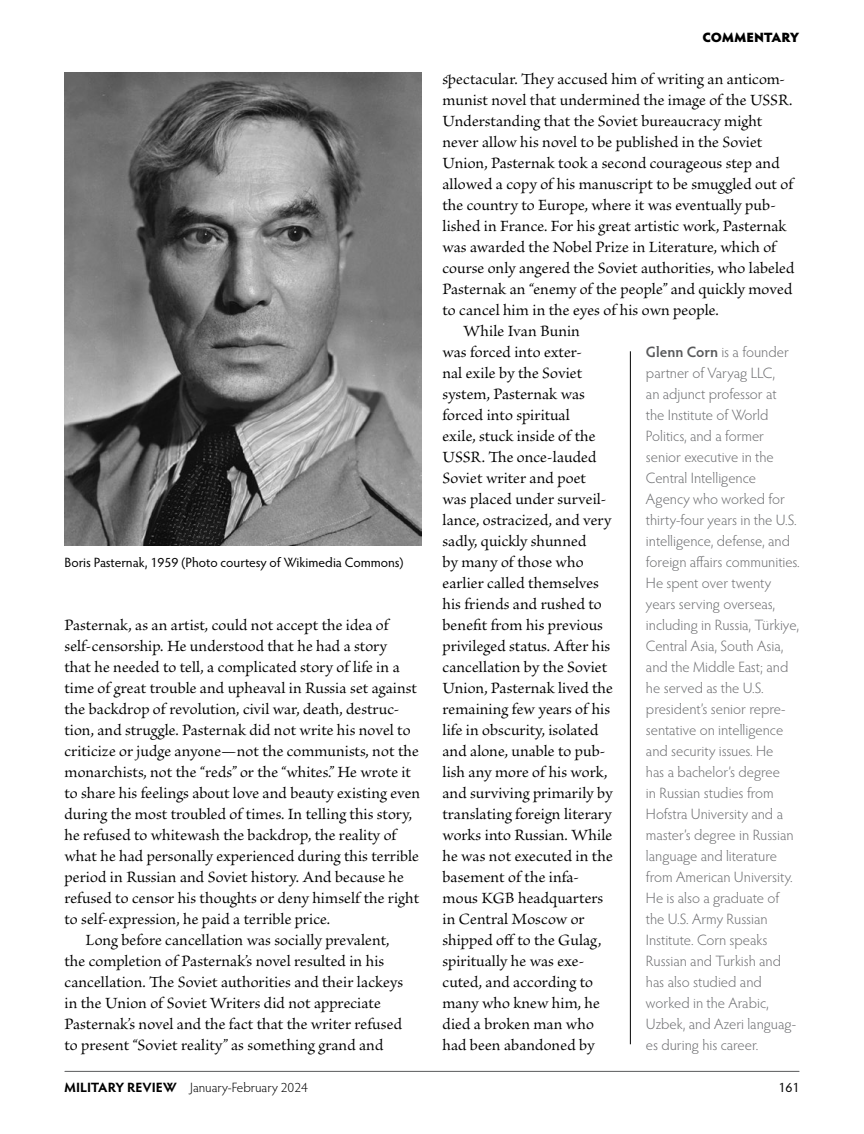
<style>
.page{position:relative;width:864px;height:1134px;background:#fff}
.page>*{position:absolute;margin:0;border:0;box-sizing:border-box;transform-origin:0 0}
.body{font:16.5px/21px "Brioso Pro";color:#000}
.biography{font:300 15px/21px "Hypatia Sans Pro";color:#6d6e71}
.cutline{font:13.5px "Hypatia Sans Pro";color:#000}
.t1{font:300 13.5px "Hypatia Sans Pro";color:#000}
.t2{font:900 13.5px "Hypatia Sans Pro";letter-spacing:-.01em;color:#000}
.s1{font-weight:600;color:#58595b}
.s2{font-weight:700}
</style>
<div class="page">
<hr style="left:65px;top:1071px;width:734px;height:1px;background:#58595b">
<img style="left:64px;top:73px;width:357px;height:473px">
<hr style="left:630px;top:351px;width:1px;height:693px;background:#000">
<p class="cutline" style="left:64px;top:553px;width:341px">Boris Pasternak, 1959 (Photo courtesy of Wikimedia Commons)</p>
<p class="body" style="left:64px;top:615px;width:357px">Pasternak, as an artist, could not accept the idea of self-censorship. He understood that he had a story<br>that he needed to tell, a complicated story of life in a time of great trouble and upheaval in Russia set against the backdrop of revolution, civil war, death, destruc&shy;tion, and struggle. Pasternak did not write his novel to criticize or judge anyone—not the communists, not the monarchists, not the “reds” or the “whites.” He wrote it to share his feelings about love and beauty existing even during the most troubled of times. In telling this story, he refused to whitewash the backdrop, the reality of what he had personally experienced during this terrible period in Russian and Soviet history. And because he refused to censor his thoughts or deny himself the right to self-expression, he paid a terrible price.</p>
<p class="body" style="left:64px;top:930px;width:340px;text-indent:21px">Long before cancellation was socially prevalent, the completion of Pasternak’s novel resulted in his cancellation. The Soviet authorities and their lackeys in the Union of Soviet Writers did not appreciate Pasternak’s novel and the fact that the writer refused to present “Soviet reality” as something grand and</p>
<p class="t2" style="left:702px;top:27px;width:99px">COMMENTARY</p>
<p class="body" style="left:442px;top:69px;width:353px">spectacular. They accused him of writing an anticom&shy;munist novel that undermined the image of the USSR.<br>Understanding that the Soviet bureaucracy might never allow his novel to be published in the Soviet Union, Pasternak took a second courageous step and allowed a copy of his manuscript to be smuggled out of the country to Europe, where it was eventually pub&shy;lished in France. For his great artistic work, Pasternak was awarded the Nobel Prize in Literature, which of course only angered the Soviet authorities, who labeled Pasternak an “enemy of the people” and quickly moved to cancel him in the eyes of his own people.</p>
<p class="body" style="left:442px;top:321px;width:172px;text-indent:21px">While Ivan Bunin<br>was forced into exter-<br>nal exile by the Soviet system, Pasternak was forced into spiritual<br>exile, stuck inside of the<br>USSR. The once-lauded<br>Soviet writer and poet was placed under surveil&shy;lance, ostracized, and very sadly, quickly shunned<br>by many of those who earlier called themselves his friends and rushed to benefit from his previous privileged status. After his cancellation by the Soviet<br>Union, Pasternak lived the remaining few years of his life in obscurity, isolated and alone, unable to pub&shy;lish any more of his work, and surviving primarily by translating foreign literary works into Russian. While he was not executed in the basement of the infa&shy;mous KGB headquarters in Central Moscow or shipped off to the Gulag, spiritually he was exe&shy;cuted, and according to many who knew him, he died a broken man who had been abandoned by</p>
<p class="biography" style="left:646px;top:341px;width:155px"><span class="s1">Glenn Corn</span> is a founder partner of Varyag LLC,<br>an adjunct professor at<br>the Institute of World<br>Politics, and a former senior executive in the<br>Central Intelligence<br>Agency who worked for thirty-four years in the U.S. intelligence, defense, and foreign affairs communities.<br>He spent over twenty years serving overseas, including in Russia, Türkiye,<br>Central Asia, South Asia, and the Middle East; and he served as the U.S. president’s senior repre&shy;sentative on intelligence and security issues. He<br>has a bachelor’s degree<br>in Russian studies from<br>Hofstra University and a master’s degree in Russian language and literature from American University.<br>He is also a graduate of the U.S. Army Russian<br>Institute. Corn speaks<br>Russian and Turkish and has also studied and worked in the Arabic,<br>Uzbek, and Azeri languag&shy;es during his career.</p>
<p class="t1" style="left:64px;top:1079px;width:245px"><span class="s2">MILITARY REVIEW</span> January-February 2024</p>
<p class="cutline" style="left:779px;top:1078px;width:22px">161</p>
</div>
